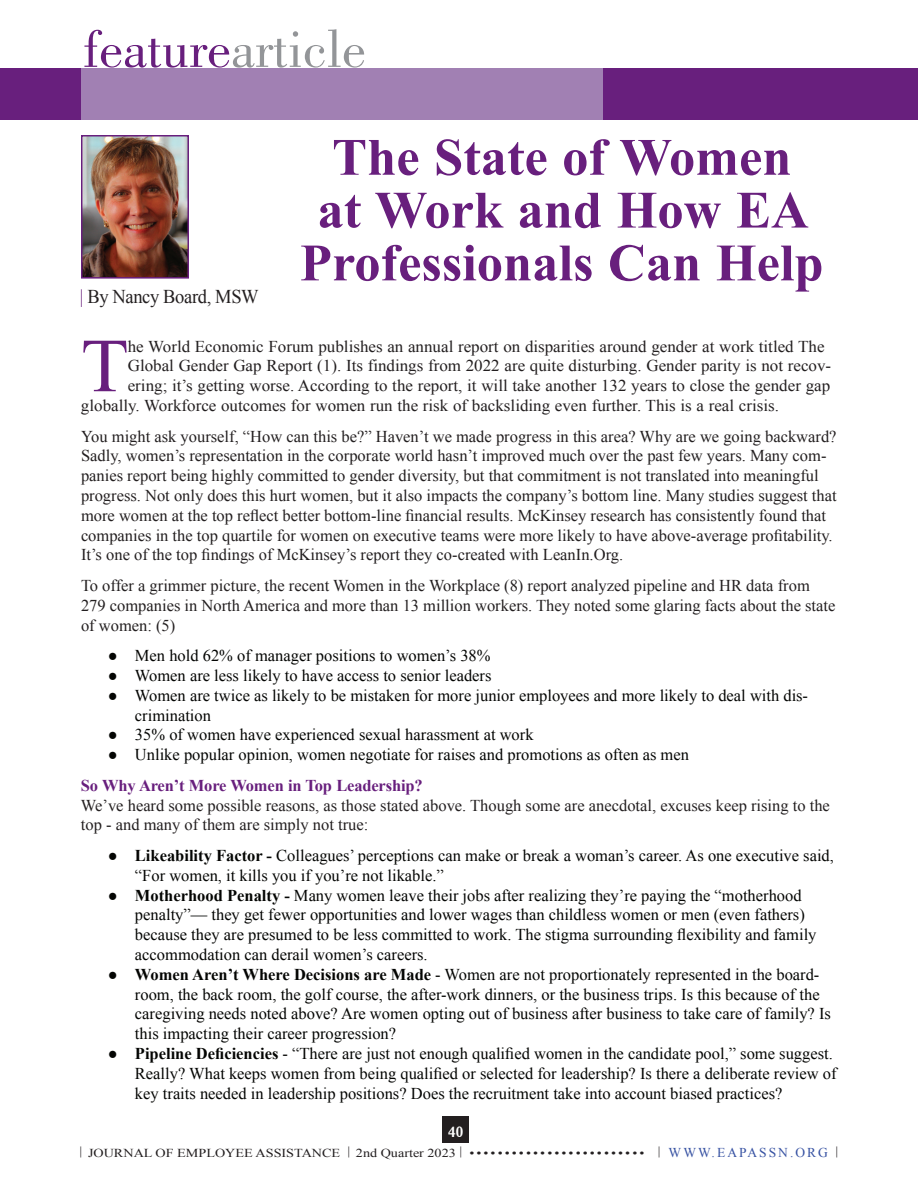
<style>
.page{position:relative;width:918px;height:1188px;background:#fff}
.page>*{position:absolute;margin:0;border:0;box-sizing:border-box;transform-origin:0 0}
.t1{font:76.35px "Times New Roman";color:#681f7d}
.t2{font:54px "Bodoni";color:#681f7d}
.t3{font:700 52.5px/52.8px "Times New Roman";color:#681f7d;text-align:center}
.t4{font:19.5px "Times New Roman";letter-spacing:-.02em;color:#231f20;scale:.95 1}
.t5{font:16.5px/19.8px "Times New Roman";color:#231f20}
.t6{font:16.5px/19.8px "Times New Roman";color:#040503}
.t7{font:700 16.5px "Times New Roman";letter-spacing:-.01em;color:#681f7d}
.t8{font:700 15px "Aldine 721 BT";color:#fff}
.t9{font:12.15px "Times New Roman";color:#231f20;scale:1.17 1}
.s1{color:#939598}
.s2{color:#681f7d}
.s3{font-weight:700}
.s4{font-size:13.5px;color:#3853a3}
</style>
<div class="page">
<div style="left:442px;top:1116px;width:27px;height:27px;background:#231f20"></div>
<div style="left:0;top:68px;width:918px;height:51px;background:#681f7d"></div>
<div style="left:81px;top:68px;width:522px;height:51px;background:#a180b3"></div>
<img style="left:84px;top:138px;width:102px;height:138px">
<div style="left:81px;top:135px;width:108px;height:144px;border:2px solid #681f7d"></div>
<h2 class="t2" style="left:84px;top:19px;width:283px">feature<span class="s1">article</span></h2>
<p class="t4" style="left:80px;top:284px;width:190px"><span class="s2">|</span> By Nancy Board, MSW</p>
<h3 class="t3" style="left:300px;top:129px;width:525px">The State of Women<br>at Work and How EA<br>Professionals Can Help</h3>
<h1 class="t1" style="left:81px;top:314px;width:49px">T</h1>
<p class="t5" style="left:128px;top:336px;width:698px">he World Economic Forum publishes an annual report on disparities around gender at work titled The</p>
<p class="t5" style="left:128px;top:356px;width:705px">Global Gender Gap Report (1). Its findings from 2022 are quite disturbing. Gender parity is not recov-</p>
<p class="t5" style="left:128px;top:376px;width:704px">ering; it’s getting worse. According to the report, it will take another 132 years to close the gender gap</p>
<p class="t5" style="left:81px;top:395px;width:700px">globally. Workforce outcomes for women run the risk of backsliding even further. This is a real crisis.</p>
<p class="t5" style="left:81px;top:426px;width:757px">You might ask yourself, “How can this be?” Haven’t we made progress in this area? Why are we going backward?<br>Sadly, women’s representation in the corporate world hasn’t improved much over the past few years. Many com&shy;panies report being highly committed to gender diversity, but that commitment is not translated into meaningful progress. Not only does this hurt women, but it also impacts the company’s bottom line. Many studies suggest that more women at the top reflect better bottom-line financial results. McKinsey research has consistently found that companies in the top quartile for women on executive teams were more likely to have above-average profitability.<br>It’s one of the top findings of McKinsey’s report they co-created with LeanIn.Org.</p>
<p class="t5" style="left:81px;top:575px;width:756px">To offer a grimmer picture, the recent Women in the Workplace (8) report analyzed pipeline and HR data from<br>279 companies in North America and more than 13 million workers. They noted some glaring facts about the state of women: (5)</p>
<p class="t6" style="left:108px;top:646px;width:384px">● Men hold 62% of manager positions to women’s 38%</p>
<p class="t6" style="left:108px;top:665px;width:385px">● Women are less likely to have access to senior leaders</p>
<p class="t6" style="left:135px;top:685px;width:675px;text-indent:-27px">● Women are twice as likely to be mistaken for more junior employees and more likely to deal with dis&shy;crimination</p>
<p class="t6" style="left:108px;top:725px;width:427px">● 35% of women have experienced sexual harassment at work</p>
<p class="t6" style="left:108px;top:745px;width:583px">● Unlike popular opinion, women negotiate for raises and promotions as often as men</p>
<p class="t7" style="left:81px;top:774px;width:343px">So Why Aren’t More Women in Top Leadership?</p>
<p class="t5" style="left:81px;top:795px;width:750px">We’ve heard some possible reasons, as those stated above. Though some are anecdotal, excuses keep rising to the top - and many of them are simply not true:</p>
<p class="t6" style="left:135px;top:845px;width:701px;text-indent:-27px">● <span class="s3">Likeability Factor -</span> Colleagues’ perceptions can make or break a woman’s career. As one executive said, “For women, it kills you if you’re not likable.”</p>
<p class="t6" style="left:135px;top:885px;width:683px;text-indent:-27px">● <span class="s3">Motherhood Penalty -</span> Many women leave their jobs after realizing they’re paying the “motherhood penalty”— they get fewer opportunities and lower wages than childless women or men (even fathers) because they are presumed to be less committed to work. The stigma surrounding flexibility and family accommodation can derail women’s careers.</p>
<p class="t6" style="left:135px;top:964px;width:698px;text-indent:-27px">● <span class="s3">Women Aren’t Where Decisions are Made</span> - Women are not proportionately represented in the board&shy;room, the back room, the golf course, the after-work dinners, or the business trips. Is this because of the caregiving needs noted above? Are women opting out of business after business to take care of family? Is this impacting their career progression?</p>
<p class="t6" style="left:135px;top:1043px;width:703px;text-indent:-27px">● <span class="s3">Pipeline Deficiencies</span> - “There are just not enough qualified women in the candidate pool,” some suggest.<br>Really? What keeps women from being qualified or selected for leadership? Is there a deliberate review of key traits needed in leadership positions? Does the recruitment take into account biased practices?</p>
<p class="t8" style="left:448px;top:1123px;width:16px">40</p>
<p class="t9" style="left:80px;top:1145px;width:650px">| JOURNAL OF EMPLOYEE ASSISTANCE | 2nd Quarter 2023 | ••••••••••••••••••••••••• | <span class="s4">WWW.EAPASSN.ORG</span> |</p>
</div>
